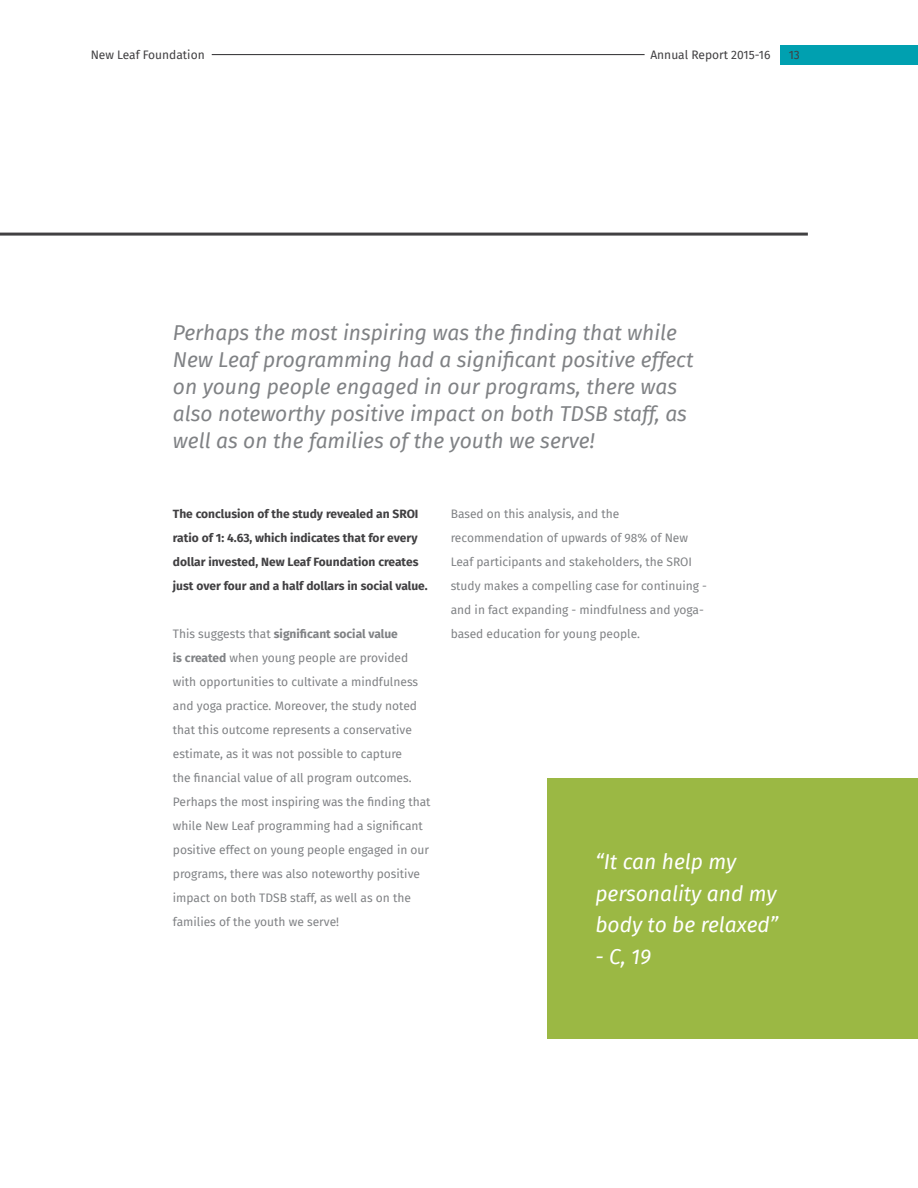
<style>
.page{position:relative;width:918px;height:1188px;background:#fff}
.page>*{position:absolute;margin:0;border:0;box-sizing:border-box;transform-origin:0 0}
.t1{font:italic 21px/27px "Fira Sans";color:#808285}
.t2{font:italic 21px/31.5px "Fira Sans";color:#fff}
.t3{font:12px/24px "Fira Sans";color:#808285}
.t4{font:700 12px/24px "Fira Sans";color:#414042}
.t5{font:12px "Fira Sans";color:#414042}
.s1{font-weight:700}
</style>
<div class="page">
<hr style="left:0;top:233px;width:808px;height:3px;background:#414042">
<div style="left:547px;top:778px;width:371px;height:261px;background:#9bb844"></div>
<div style="left:781px;top:45px;width:137px;height:20px;background:#00a0b0"></div>
<hr style="left:212px;top:54px;width:433px;height:1px;background:#414042">
<p class="t5" style="left:91px;top:46px;width:116px">New Leaf Foundation</p>
<p class="t5" style="left:650px;top:46px;width:122px">Annual Report 2015-16</p>
<p class="t5" style="left:789px;top:46px;width:13px">13</p>
<p class="t1" style="left:173px;top:318px;width:522px">Perhaps the most inspiring was the finding that while New Leaf programming had a significant positive effect on young people engaged in our programs, there was also noteworthy positive impact on both TDSB staff, as well as on the families of the youth we serve!</p>
<p class="t4" style="left:173px;top:501px;width:256px">The conclusion of the study revealed an SROI ratio of 1: 4.63, which indicates that for every dollar invested, New Leaf Foundation creates just over four and a half dollars in social value.</p>
<p class="t3" style="left:173px;top:622px;width:259px">This suggests that <span class="s1">significant social value<br>is created</span> when young people are provided with opportunities to cultivate a mindfulness and yoga practice. Moreover, the study noted that this outcome represents a conservative estimate, as it was not possible to capture<br>the financial value of all program outcomes.<br>Perhaps the most inspiring was the finding that while New Leaf programming had a significant positive effect on young people engaged in our programs, there was also noteworthy positive impact on both TDSB staff, as well as on the families of the youth we serve!</p>
<p class="t3" style="left:451px;top:502px;width:258px">Based on this analysis, and the recommendation of upwards of 98% of New Leaf participants and stakeholders, the SROI study makes a compelling case for continuing - and in fact expanding - mindfulness and yoga&shy;based education for young people.</p>
<h1 class="t2" style="left:595px;top:846px;width:184px">“It can help my personality and my body to be relaxed”</h1>
<h1 class="t2" style="left:595px;top:940px;width:57px">- C, 19</h1>
</div>
